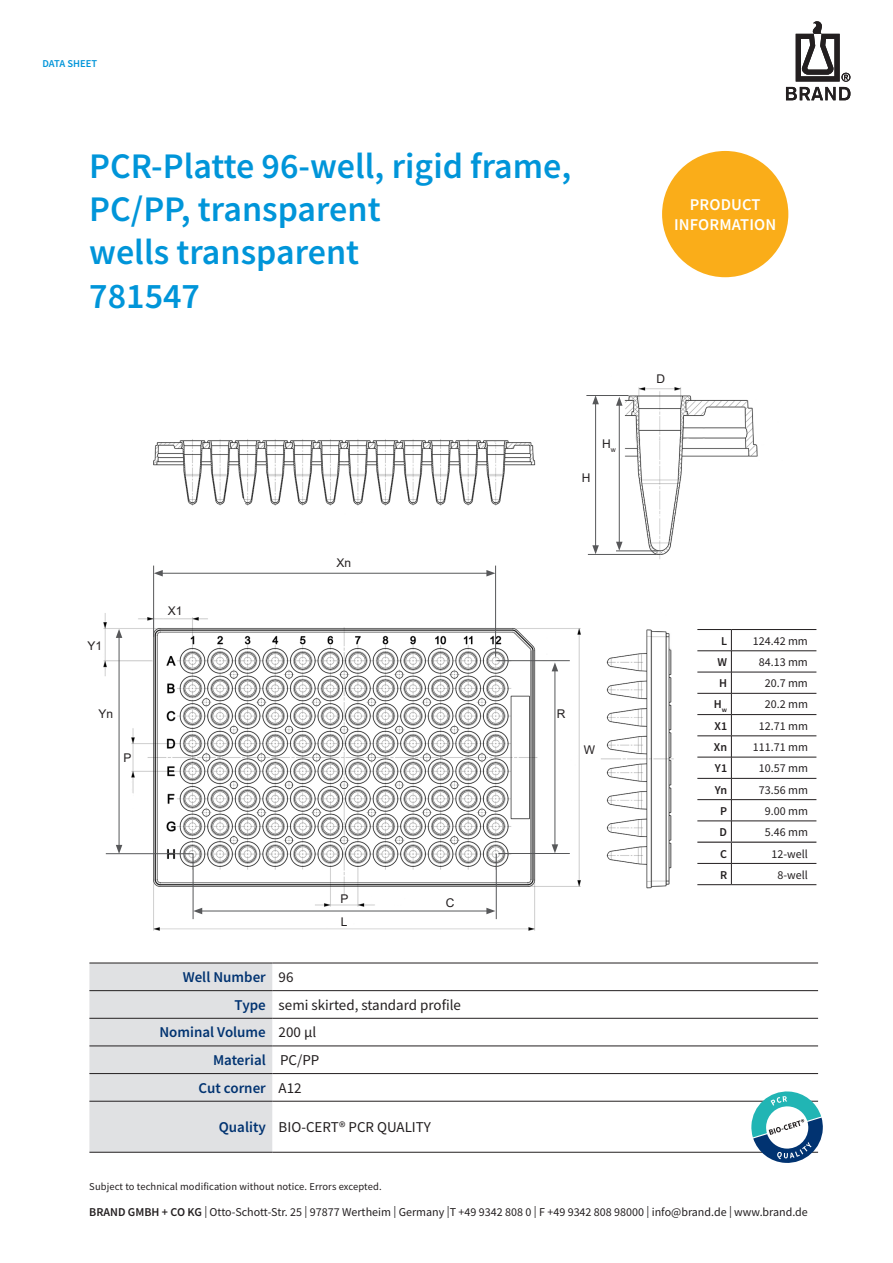
<style>
.page{position:relative;width:893px;height:1263px;background:#fff}
.page>*{position:absolute;margin:0;border:0;box-sizing:border-box;transform-origin:0 0}
.t1{font:600 36px/43.2px "Source Sans Pro";color:#0095d9}
.t2{font:600 16.5px/19.8px "Source Sans Pro";letter-spacing:.01em;color:#fff;text-align:center}
.t3{font:15px "Source Sans Pro";color:#231f20}
.t4{font:600 15px "Source Sans Pro";color:#013371}
.t5{font:12px "Source Sans Pro";color:#231f20}
.t6{font:12px "Arial";color:#231f20}
.t7{font:600 12px "Source Sans Pro";color:#231f20}
.t8{font:10.5px "Source Sans Pro";letter-spacing:.01em;color:#231f20}
.t9{font:600 10.5px "Source Sans Pro";color:#0095d9}
.s1{font-weight:400;color:#231f20}
.s2{font-weight:600;color:#013371}
.s3{font-weight:600}
</style>
<div class="page">
<svg style="left:786px;top:21px;width:64px;height:79px"></svg>
<img style="left:103px;top:387px;width:714px;height:544px">
<hr style="left:153px;top:566px;width:1px;height:71px;background:#57585a">
<hr style="left:495px;top:566px;width:1px;height:91px;background:#57585a">
<hr style="left:160px;top:573px;width:329px;height:1px;background:#57585a">
<svg style="left:154px;top:570px;width:9px;height:6px"></svg>
<svg style="left:486px;top:570px;width:9px;height:6px"></svg>
<hr style="left:193px;top:853px;width:1px;height:66px;background:#57585a">
<hr style="left:496px;top:854px;width:1px;height:65px;background:#57585a">
<hr style="left:200px;top:911px;width:289px;height:1px;background:#57585a">
<svg style="left:193px;top:908px;width:9px;height:6px"></svg>
<svg style="left:486px;top:908px;width:9px;height:6px"></svg>
<hr style="left:498px;top:853px;width:72px;height:1px;background:#57585a">
<hr style="left:496px;top:660px;width:74px;height:1px;background:#57585a">
<hr style="left:555px;top:669px;width:1px;height:178px;background:#57585a">
<svg style="left:552px;top:844px;width:6px;height:9px"></svg>
<svg style="left:552px;top:662px;width:6px;height:9px"></svg>
<hr style="left:106px;top:853px;width:87px;height:1px;background:#57585a">
<hr style="left:119px;top:635px;width:1px;height:212px;background:#57585a">
<svg style="left:116px;top:845px;width:6px;height:9px"></svg>
<svg style="left:116px;top:629px;width:6px;height:9px"></svg>
<hr style="left:616px;top:551px;width:42px;height:1px;background:#57585a">
<hr style="left:619px;top:403px;width:1px;height:141px;background:#57585a">
<svg style="left:616px;top:542px;width:6px;height:9px"></svg>
<svg style="left:616px;top:397px;width:6px;height:9px"></svg>
<hr style="left:586px;top:395px;width:43px;height:1px;background:#57585a">
<hr style="left:588px;top:554px;width:69px;height:1px;background:#57585a">
<hr style="left:595px;top:402px;width:1px;height:146px;background:#57585a">
<svg style="left:592px;top:545px;width:7px;height:9px"></svg>
<svg style="left:592px;top:396px;width:7px;height:8px"></svg>
<div style="left:662px;top:151px;width:126px;height:126px;background:#faad19;border-radius:50%"></div>
<div style="left:89px;top:964px;width:183px;height:188px;background:#e0e1e3"></div>
<hr style="left:89px;top:963px;width:183px;height:1px;background:#231f20">
<hr style="left:272px;top:963px;width:546px;height:1px;background:#231f20">
<hr style="left:89px;top:990px;width:183px;height:1px;background:#231f20">
<hr style="left:272px;top:990px;width:546px;height:1px;background:#231f20">
<hr style="left:89px;top:1018px;width:183px;height:1px;background:#231f20">
<hr style="left:272px;top:1018px;width:546px;height:1px;background:#231f20">
<hr style="left:89px;top:1046px;width:183px;height:1px;background:#231f20">
<hr style="left:272px;top:1046px;width:546px;height:1px;background:#231f20">
<hr style="left:89px;top:1073px;width:183px;height:1px;background:#231f20">
<hr style="left:272px;top:1073px;width:546px;height:1px;background:#231f20">
<hr style="left:89px;top:1101px;width:183px;height:1px;background:#231f20">
<hr style="left:272px;top:1101px;width:546px;height:1px;background:#231f20">
<hr style="left:89px;top:1152px;width:183px;height:1px;background:#231f20">
<hr style="left:272px;top:1152px;width:546px;height:1px;background:#231f20">
<hr style="left:697px;top:629px;width:34px;height:1px;background:#231f20">
<hr style="left:731px;top:629px;width:85px;height:1px;background:#231f20">
<hr style="left:697px;top:650px;width:34px;height:1px;background:#231f20">
<hr style="left:731px;top:650px;width:85px;height:1px;background:#231f20">
<hr style="left:697px;top:672px;width:34px;height:1px;background:#231f20">
<hr style="left:731px;top:672px;width:85px;height:1px;background:#231f20">
<hr style="left:697px;top:693px;width:34px;height:1px;background:#231f20">
<hr style="left:731px;top:693px;width:85px;height:1px;background:#231f20">
<hr style="left:697px;top:714px;width:34px;height:1px;background:#231f20">
<hr style="left:731px;top:714px;width:85px;height:1px;background:#231f20">
<hr style="left:697px;top:736px;width:34px;height:1px;background:#231f20">
<hr style="left:731px;top:736px;width:85px;height:1px;background:#231f20">
<hr style="left:697px;top:757px;width:34px;height:1px;background:#231f20">
<hr style="left:731px;top:757px;width:85px;height:1px;background:#231f20">
<hr style="left:697px;top:778px;width:34px;height:1px;background:#231f20">
<hr style="left:731px;top:778px;width:85px;height:1px;background:#231f20">
<hr style="left:697px;top:799px;width:34px;height:1px;background:#231f20">
<hr style="left:731px;top:799px;width:85px;height:1px;background:#231f20">
<hr style="left:697px;top:821px;width:34px;height:1px;background:#231f20">
<hr style="left:731px;top:821px;width:85px;height:1px;background:#231f20">
<hr style="left:697px;top:863px;width:34px;height:1px;background:#231f20">
<hr style="left:731px;top:863px;width:85px;height:1px;background:#231f20">
<hr style="left:697px;top:884px;width:34px;height:1px;background:#231f20">
<hr style="left:731px;top:884px;width:85px;height:1px;background:#231f20">
<svg style="left:731px;top:630px;width:1px;height:254px"></svg>
<hr style="left:697px;top:841px;width:34px;height:2px;background:#231f20">
<hr style="left:731px;top:841px;width:85px;height:2px;background:#231f20">
<svg style="left:751px;top:1091px;width:72px;height:72px"></svg>
<p class="t9" style="left:43px;top:57px;width:56px">DATA SHEET</p>
<h1 class="t1" style="left:89px;top:144px;width:483px">PCR-Platte 96-well, rigid frame,<br>PC/PP, transparent<br>wells transparent<br>781547</h1>
<p class="t6" style="left:582px;top:470px;width:10px">H</p>
<p class="t6" style="left:602px;top:435px;width:15px">H<sub>w</sub></p>
<p class="t6" style="left:88px;top:637px;width:16px">Y1</p>
<p class="t6" style="left:168px;top:602px;width:16px">X1</p>
<p class="t6" style="left:337px;top:554px;width:16px">Xn</p>
<p class="t6" style="left:98px;top:705px;width:16px">Yn</p>
<p class="t6" style="left:557px;top:705px;width:10px">R</p>
<p class="t6" style="left:123px;top:749px;width:10px">P</p>
<p class="t6" style="left:584px;top:741px;width:13px">W</p>
<p class="t6" style="left:340px;top:890px;width:10px">P</p>
<p class="t6" style="left:341px;top:914px;width:8px">L</p>
<p class="t6" style="left:446px;top:894px;width:10px">C</p>
<p class="t4" style="left:183px;top:967px;width:112px">Well Number <span class="s1">96</span></p>
<p class="t3" style="left:235px;top:995px;width:228px"><span class="s2">Type</span> semi skirted, standard profile</p>
<p class="t4" style="left:159px;top:1022px;width:158px">Nominal Volume <span class="s1">200 µl</span></p>
<p class="t4" style="left:213px;top:1050px;width:108px">Material <span class="s1">PC/PP</span></p>
<p class="t4" style="left:199px;top:1078px;width:105px">Cut corner <span class="s1">A12</span></p>
<p class="t3" style="left:219px;top:1117px;width:213px"><span class="s2">Quality</span> BIO-CERT® PCR QUALITY</p>
<p class="t8" style="left:89px;top:1180px;width:294px">Subject to technical modification without notice. Errors excepted.</p>
<h2 class="t2" style="left:674px;top:195px;width:104px">PRODUCT<br>INFORMATION</h2>
<p class="t6" style="left:657px;top:370px;width:10px">D</p>
<p class="t7" style="left:721px;top:633px;width:8px">L</p>
<p class="t5" style="left:753px;top:633px;width:57px">124.42 mm</p>
<p class="t7" style="left:717px;top:654px;width:11px">W</p>
<p class="t5" style="left:759px;top:654px;width:51px">84.13 mm</p>
<p class="t7" style="left:719px;top:675px;width:9px">H</p>
<p class="t5" style="left:765px;top:676px;width:45px">20.7 mm</p>
<p class="t7" style="left:714px;top:697px;width:15px">H<sub>w</sub></p>
<p class="t5" style="left:765px;top:697px;width:45px">20.2 mm</p>
<p class="t7" style="left:714px;top:718px;width:14px">X1</p>
<p class="t5" style="left:759px;top:718px;width:51px">12.71 mm</p>
<p class="t7" style="left:714px;top:739px;width:15px">Xn</p>
<p class="t5" style="left:753px;top:739px;width:57px">111.71 mm</p>
<p class="t7" style="left:715px;top:760px;width:14px">Y1</p>
<p class="t5" style="left:759px;top:761px;width:51px">10.57 mm</p>
<p class="t7" style="left:715px;top:782px;width:14px">Yn</p>
<p class="t5" style="left:759px;top:782px;width:51px">73.56 mm</p>
<p class="t7" style="left:720px;top:803px;width:8px">P</p>
<p class="t5" style="left:765px;top:803px;width:45px">9.00 mm</p>
<p class="t7" style="left:720px;top:824px;width:9px">D</p>
<p class="t5" style="left:765px;top:824px;width:45px">5.46 mm</p>
<p class="t7" style="left:720px;top:846px;width:8px">C</p>
<p class="t5" style="left:772px;top:846px;width:38px">12-well</p>
<p class="t7" style="left:720px;top:867px;width:9px">R</p>
<p class="t5" style="left:778px;top:867px;width:32px">8-well</p>
<p class="t5" style="left:89px;top:1204px;width:720px"><span class="s3">BRAND GMBH + CO KG</span> | Otto-Schott-Str. 25 | 97877 Wertheim | Germany |T +49 9342 808 0 | F +49 9342 808 98000 | info@brand.de | www.brand.de</p>
</div>
